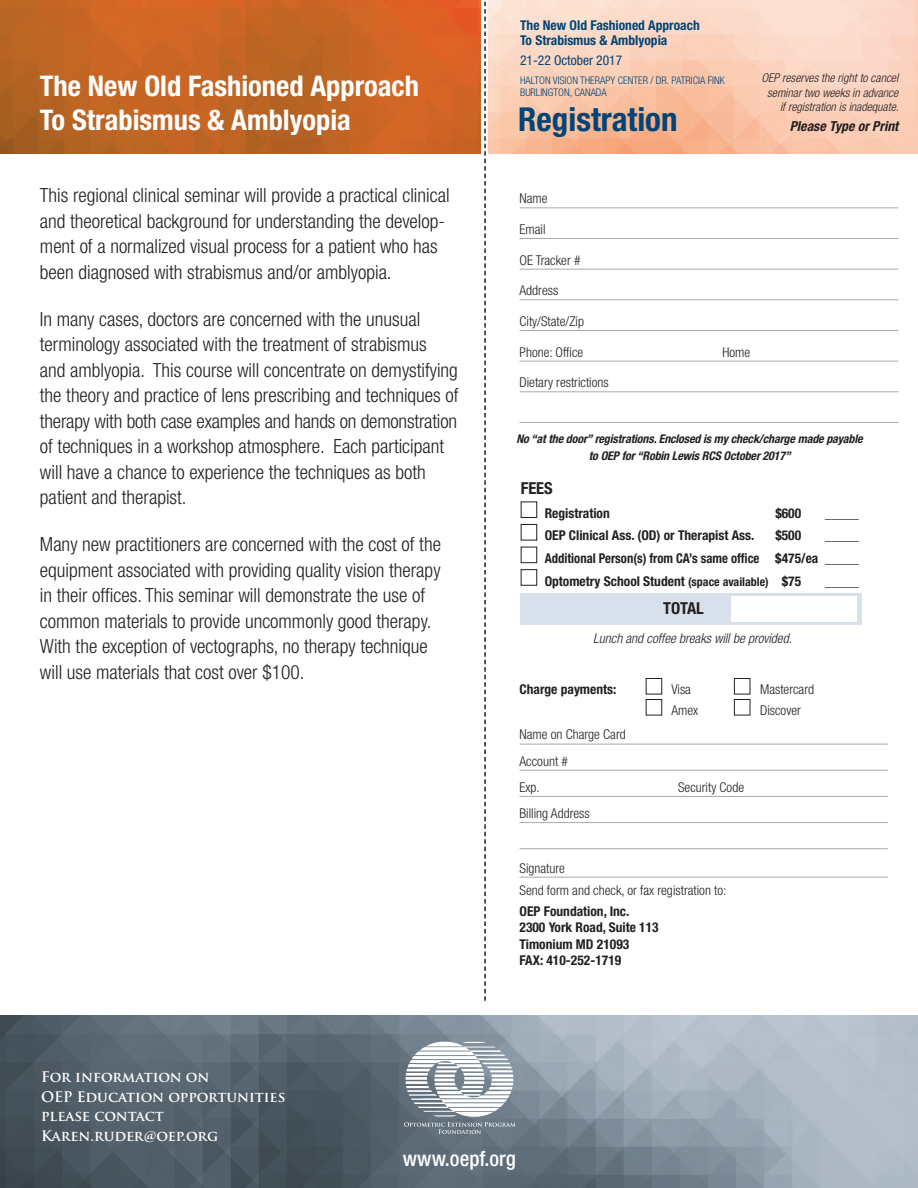
<style>
.page{position:relative;width:918px;height:1188px;background:#fff}
.page>*{position:absolute;margin:0;border:0;box-sizing:border-box;transform-origin:0 0}
.t1{font:700 condensed 33px "Helvetica Neue";color:#004577}
.t2{font:700 condensed 28.5px "Helvetica Neue";color:#fff}
.t3{font:500 condensed 21px "Helvetica Neue";color:#fff}
.t4{font:300 condensed 19.5px/25.5px "Helvetica Neue";color:#231f20}
.t5{font:700 condensed 16.5px "Helvetica Neue";color:#231f20}
.t6{font:700 14.25px/19.5px "Trajan Pro";letter-spacing:-.005em;color:#fff}
.t7{font:italic 700 condensed 13.8px "Helvetica Neue";color:#231f20}
.t8{font:300 condensed 13.5px "Helvetica Neue";color:#231f20}
.t9{font:700 condensed 13.5px/16.5px "Helvetica Neue";color:#231f20}
.t10{font:700 condensed 13.5px "Helvetica Neue";color:#231f20;scale:.94 1}
.t11{font:700 condensed 13.5px/15px "Helvetica Neue";color:#004577}
.t12{font:italic 300 condensed 13.5px "Helvetica Neue";color:#231f20}
.t13{font:condensed 13.5px "Helvetica Neue";color:#004577}
.t14{font:italic 300 condensed 12.15px/14.5px "Helvetica Neue";color:#231f20;text-align:center}
.t15{font:italic 700 condensed 12px/16.5px "Helvetica Neue";letter-spacing:-.01em;color:#231f20;text-align:center}
.t16{font:300 condensed 10.5px/12px "Helvetica Neue";color:#004577}
.s1{font-size:12px}
</style>
<div class="page">
<svg style="left:484px;top:1px;width:2px;height:1000px"></svg>
<img style="left:0;top:0;width:480px;height:154px">
<img style="left:0;top:1016px;width:918px;height:172px">
<svg style="left:404px;top:1042px;width:112px;height:92px"></svg>
<div style="left:520px;top:593px;width:341px;height:31px;background:#d8e0ec"></div>
<div style="left:732px;top:596px;width:125px;height:25px;background:#fff"></div>
<div style="left:521px;top:502px;width:16px;height:16px;border:1px solid #231f20"></div>
<div style="left:521px;top:524px;width:16px;height:16px;border:1px solid #231f20"></div>
<div style="left:521px;top:547px;width:16px;height:16px;border:1px solid #231f20"></div>
<div style="left:521px;top:569px;width:16px;height:17px;border:1px solid #231f20"></div>
<hr style="left:520px;top:744px;width:368px;height:1px;background:#a8a9ad">
<hr style="left:520px;top:770px;width:368px;height:1px;background:#a8a9ad">
<hr style="left:520px;top:796px;width:368px;height:1px;background:#a8a9ad">
<hr style="left:520px;top:822px;width:368px;height:1px;background:#a8a9ad">
<hr style="left:520px;top:848px;width:368px;height:1px;background:#a8a9ad">
<hr style="left:520px;top:877px;width:368px;height:1px;background:#a8a9ad">
<div style="left:646px;top:678px;width:16px;height:16px;border:1px solid #231f20"></div>
<div style="left:734px;top:678px;width:16px;height:16px;border:1px solid #231f20"></div>
<div style="left:646px;top:699px;width:16px;height:16px;border:1px solid #231f20"></div>
<div style="left:734px;top:699px;width:16px;height:16px;border:1px solid #231f20"></div>
<hr style="left:520px;top:207px;width:378px;height:1px;background:#a8a9ad">
<hr style="left:520px;top:238px;width:378px;height:1px;background:#a8a9ad">
<hr style="left:520px;top:269px;width:378px;height:1px;background:#a8a9ad">
<hr style="left:520px;top:299px;width:378px;height:1px;background:#a8a9ad">
<hr style="left:520px;top:330px;width:378px;height:1px;background:#a8a9ad">
<hr style="left:520px;top:361px;width:378px;height:1px;background:#a8a9ad">
<hr style="left:520px;top:391px;width:378px;height:1px;background:#a8a9ad">
<hr style="left:520px;top:422px;width:378px;height:1px;background:#a8a9ad">
<p class="t2" style="left:40px;top:69px;width:381px">The New Old Fashioned Approach</p>
<p class="t2" style="left:40px;top:103px;width:313px">To Strabismus &amp; Amblyopia</p>
<p class="t4" style="left:40px;top:182px;width:411px">This regional clinical seminar will provide a practical clinical and theoretical background for understanding the develop&shy;ment of a normalized visual process for a patient who has been diagnosed with strabismus and/or amblyopia.</p>
<p class="t4" style="left:40px;top:306px;width:420px">In many cases, doctors are concerned with the unusual terminology associated with the treatment of strabismus<br>and amblyopia. This course will concentrate on demystifying the theory and practice of lens prescribing and techniques of therapy with both case examples and hands on demonstration of techniques in a workshop atmosphere. Each participant will have a chance to experience the techniques as both patient and therapist.</p>
<p class="t4" style="left:40px;top:531px;width:403px">Many new practitioners are concerned with the cost of the equipment associated with providing quality vision therapy in their offices. This seminar will demonstrate the use of common materials to provide uncommonly good therapy.<br>With the exception of vectographs, no therapy technique will use materials that cost over $100.</p>
<p class="t6" style="left:41px;top:1068px;width:246px">For information on<br>OEP Education opportunities please contact<br>Karen.ruder@oep.org</p>
<p class="t11" style="left:520px;top:18px;width:181px">The New Old Fashioned Approach<br>To Strabismus &amp; Amblyopia</p>
<p class="t13" style="left:520px;top:53px;width:104px">21-22 October 2017</p>
<p class="t16" style="left:520px;top:74px;width:206px">HALTON VISION THERAPY CENTER / DR. PATRICIA FINK<br>BURLINGTON, CANADA</p>
<p class="t14" style="left:761px;top:71px;width:138px">OEP reserves the right to cancel seminar two weeks in advance</p>
<p class="t14" style="left:780px;top:100px;width:120px">if registration is inadequate.</p>
<p class="t7" style="left:790px;top:118px;width:110px">Please Type or Print</p>
<p class="t1" style="left:518px;top:99px;width:161px">Registration</p>
<p class="t8" style="left:520px;top:191px;width:30px">Name</p>
<p class="t8" style="left:520px;top:221px;width:27px">Email</p>
<p class="t8" style="left:520px;top:252px;width:62px">OE Tracker #</p>
<p class="t8" style="left:520px;top:283px;width:40px">Address</p>
<p class="t8" style="left:520px;top:313px;width:66px">City/State/Zip</p>
<p class="t8" style="left:520px;top:344px;width:65px">Phone: Office</p>
<p class="t8" style="left:723px;top:344px;width:29px">Home</p>
<p class="t8" style="left:520px;top:375px;width:91px">Dietary restrictions</p>
<p class="t15" style="left:516px;top:431px;width:348px">No “at the door” registrations. Enclosed is my check/charge made payable to OEP for “Robin Lewis RCS October 2017”</p>
<p class="t5" style="left:521px;top:478px;width:34px">FEES</p>
<p class="t9" style="left:545px;top:505px;width:67px">Registration</p>
<p class="t9" style="left:775px;top:505px;width:27px">$600</p>
<p class="t9" style="left:825px;top:505px;width:35px">_____</p>
<p class="t9" style="left:545px;top:527px;width:211px">OEP Clinical Ass. (OD) or Therapist Ass.</p>
<p class="t9" style="left:775px;top:527px;width:27px">$500</p>
<p class="t9" style="left:825px;top:527px;width:35px">_____</p>
<p class="t10" style="left:545px;top:550px;width:336px">Additional Person(s) from CA’s same office $475/ea _____</p>
<p class="t9" style="left:545px;top:572px;width:258px">Optometry School Student <span class="s1">(space available)</span> $75</p>
<p class="t9" style="left:825px;top:572px;width:35px">_____</p>
<p class="t5" style="left:663px;top:598px;width:42px">TOTAL</p>
<p class="t12" style="left:593px;top:631px;width:200px">Lunch and coffee breaks will be provided.</p>
<p class="t9" style="left:520px;top:681px;width:98px">Charge payments:</p>
<p class="t8" style="left:671px;top:682px;width:21px">Visa</p>
<p class="t8" style="left:760px;top:682px;width:56px">Mastercard</p>
<p class="t8" style="left:671px;top:703px;width:28px">Amex</p>
<p class="t8" style="left:760px;top:703px;width:42px">Discover</p>
<p class="t8" style="left:520px;top:727px;width:108px">Name on Charge Card</p>
<p class="t8" style="left:520px;top:753px;width:50px">Account #</p>
<p class="t8" style="left:520px;top:779px;width:22px">Exp.</p>
<p class="t8" style="left:678px;top:779px;width:67px">Security Code</p>
<p class="t8" style="left:520px;top:805px;width:72px">Billing Address</p>
<p class="t8" style="left:520px;top:860px;width:47px">Signature</p>
<p class="t8" style="left:520px;top:883px;width:209px">Send form and check, or fax registration to:</p>
<p class="t9" style="left:520px;top:903px;width:141px">OEP Foundation, Inc.<br>2300 York Road, Suite 113<br>Timonium MD 21093<br>FAX: 410-252-1719</p>
<p class="t3" style="left:403px;top:1146px;width:115px">www.oepf.org</p>
</div>
